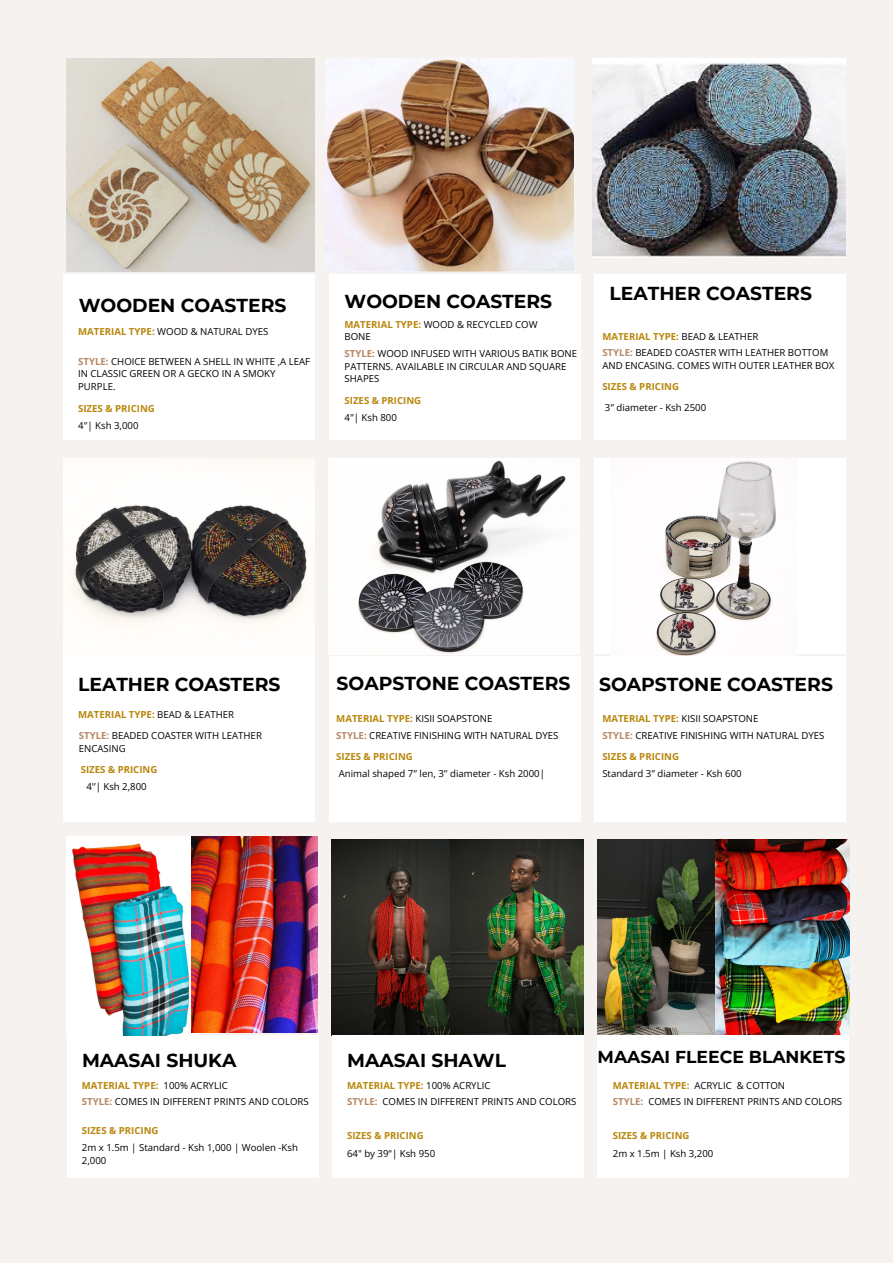
<style>
.page{position:relative;width:893px;height:1264px;background:#fff}
.page>*{position:absolute;margin:0;border:0;box-sizing:border-box;transform-origin:0 0}
.t1{font:700 18.75px "Montserrat";color:#000}
.t2{font:700 17.25px "Montserrat";color:#000}
.t3{font:9.6px/12.9px "Open Sans";color:#000}
.t4{font:700 9.6px "Open Sans";color:#b8860b}
.s1{font-weight:700;color:#b8860b}
.s2{font-weight:700;color:#b68763}
.s3{font-weight:400;color:#000}
</style>
<div class="page">
<div style="left:0;top:0;width:892px;height:1262px;background:#f5f2ef"></div>
<div style="left:64px;top:274px;width:251px;height:165px;background:#fff"></div>
<div style="left:329px;top:274px;width:251px;height:165px;background:#fff"></div>
<div style="left:594px;top:274px;width:252px;height:165px;background:#fff"></div>
<img style="left:67px;top:59px;width:247px;height:212px">
<img style="left:326px;top:59px;width:247px;height:212px">
<img style="left:592px;top:58px;width:253px;height:199px">
<img style="left:64px;top:458px;width:250px;height:198px">
<img style="left:329px;top:458px;width:251px;height:196px">
<div style="left:594px;top:458px;width:252px;height:196px;background:#fff"></div>
<img style="left:610px;top:460px;width:186px;height:196px">
<div style="left:64px;top:656px;width:251px;height:165px;background:#fff"></div>
<div style="left:329px;top:656px;width:251px;height:165px;background:#fff"></div>
<div style="left:594px;top:656px;width:252px;height:165px;background:#fff"></div>
<img style="left:332px;top:839px;width:118px;height:196px">
<img style="left:597px;top:839px;width:118px;height:196px">
<img style="left:450px;top:839px;width:133px;height:196px">
<img style="left:715px;top:839px;width:134px;height:196px">
<div style="left:67px;top:1035px;width:251px;height:142px;background:#fff"></div>
<div style="left:332px;top:1035px;width:251px;height:142px;background:#fff"></div>
<div style="left:597px;top:1035px;width:252px;height:142px;background:#fff"></div>
<img style="left:67px;top:836px;width:132px;height:199px">
<img style="left:191px;top:836px;width:126px;height:196px">
<p class="t1" style="left:79px;top:293px;width:209px">WOODEN COASTERS</p>
<p class="t3" style="left:78px;top:325px;width:192px"><span class="s1">MATERIAL TYPE:</span> WOOD &amp; NATURAL DYES</p>
<p class="t3" style="left:78px;top:354px;width:233px"><span class="s2">STYLE:</span> CHOICE BETWEEN A SHELL IN WHITE ,A LEAF<br>IN CLASSIC GREEN OR A GECKO IN A SMOKY<br>PURPLE.</p>
<p class="t4" style="left:78px;top:402px;width:78px">SIZES &amp; PRICING</p>
<p class="t3" style="left:78px;top:419px;width:62px">4'’| Ksh 3,000</p>
<p class="t1" style="left:344px;top:290px;width:209px">WOODEN COASTERS</p>
<p class="t3" style="left:344px;top:317px;width:194px"><span class="s1">MATERIAL TYPE:</span> WOOD &amp; RECYCLED COW<br>BONE</p>
<p class="t3" style="left:344px;top:346px;width:234px"><span class="s2">STYLE:</span> WOOD INFUSED WITH VARIOUS BATIK BONE<br>PATTERNS. AVAILABLE IN CIRCULAR AND SQUARE<br>SHAPES</p>
<p class="t4" style="left:344px;top:394px;width:78px">SIZES &amp; PRICING</p>
<p class="t3" style="left:344px;top:411px;width:54px">4'’| Ksh 800</p>
<p class="t1" style="left:609px;top:282px;width:204px">LEATHER COASTERS</p>
<p class="t4" style="left:602px;top:330px;width:157px">MATERIAL TYPE: <span class="s3">BEAD &amp; LEATHER</span></p>
<p class="t3" style="left:602px;top:346px;width:233px"><span class="s2">STYLE:</span> BEADED COASTER WITH LEATHER BOTTOM<br>AND ENCASING. COMES WITH OUTER LEATHER BOX</p>
<p class="t4" style="left:602px;top:380px;width:78px">SIZES &amp; PRICING</p>
<p class="t3" style="left:604px;top:401px;width:103px">3'’ diameter - Ksh 2500</p>
<p class="t1" style="left:78px;top:673px;width:204px">LEATHER COASTERS</p>
<p class="t4" style="left:78px;top:707px;width:157px">MATERIAL TYPE: <span class="s3">BEAD &amp; LEATHER</span></p>
<p class="t3" style="left:79px;top:728px;width:184px"><span class="s2">STYLE:</span> BEADED COASTER WITH LEATHER</p>
<p class="t3" style="left:79px;top:741px;width:48px">ENCASING</p>
<p class="t4" style="left:81px;top:763px;width:78px">SIZES &amp; PRICING</p>
<p class="t3" style="left:86px;top:780px;width:62px">4'’| Ksh 2,800</p>
<p class="t1" style="left:336px;top:672px;width:235px">SOAPSTONE COASTERS</p>
<p class="t1" style="left:599px;top:673px;width:235px">SOAPSTONE COASTERS</p>
<p class="t3" style="left:336px;top:712px;width:158px"><span class="s1">MATERIAL TYPE:</span> KISII SOAPSTONE</p>
<p class="t3" style="left:336px;top:728px;width:223px"><span class="s2">STYLE:</span> CREATIVE FINISHING WITH NATURAL DYES</p>
<p class="t4" style="left:336px;top:750px;width:78px">SIZES &amp; PRICING</p>
<p class="t3" style="left:339px;top:767px;width:208px">Animal shaped 7'’ len, 3'’ diameter - Ksh 2000|</p>
<p class="t3" style="left:602px;top:712px;width:158px"><span class="s1">MATERIAL TYPE:</span> KISII SOAPSTONE</p>
<p class="t3" style="left:602px;top:728px;width:223px"><span class="s2">STYLE:</span> CREATIVE FINISHING WITH NATURAL DYES</p>
<p class="t4" style="left:602px;top:750px;width:78px">SIZES &amp; PRICING</p>
<p class="t3" style="left:602px;top:767px;width:141px">Standard 3'’ diameter - Ksh 600</p>
<p class="t1" style="left:82px;top:1048px;width:156px">MAASAI SHUKA</p>
<p class="t1" style="left:347px;top:1048px;width:160px">MAASAI SHAWL</p>
<p class="t2" style="left:597px;top:1045px;width:249px">MAASAI FLEECE BLANKETS</p>
<p class="t4" style="left:82px;top:1078px;width:147px">MATERIAL TYPE: <span class="s3">100% ACRYLIC</span></p>
<p class="t3" style="left:82px;top:1094px;width:228px"><span class="s2">STYLE:</span> COMES IN DIFFERENT PRINTS AND COLORS</p>
<p class="t4" style="left:82px;top:1123px;width:78px">SIZES &amp; PRICING</p>
<p class="t3" style="left:82px;top:1140px;width:217px;line-height:13.5px">2m x 1.5m | Standard - Ksh 1,000 | Woolen -Ksh<br>2,000</p>
<p class="t4" style="left:347px;top:1078px;width:145px">MATERIAL TYPE: <span class="s3">100% ACRYLIC</span></p>
<p class="t3" style="left:347px;top:1094px;width:231px"><span class="s2">STYLE:</span> COMES IN DIFFERENT PRINTS AND COLORS</p>
<p class="t4" style="left:347px;top:1129px;width:78px">SIZES &amp; PRICING</p>
<p class="t3" style="left:347px;top:1146px;width:90px">64" by 39“| Ksh 950</p>
<p class="t3" style="left:612px;top:1078px;width:174px"><span class="s1">MATERIAL TYPE:</span> ACRYLIC &amp; COTTON</p>
<p class="t3" style="left:612px;top:1094px;width:231px"><span class="s2">STYLE:</span> COMES IN DIFFERENT PRINTS AND COLORS</p>
<p class="t4" style="left:612px;top:1129px;width:78px">SIZES &amp; PRICING</p>
<p class="t3" style="left:612px;top:1146px;width:102px">2m x 1.5m | Ksh 3,200</p>
</div>
